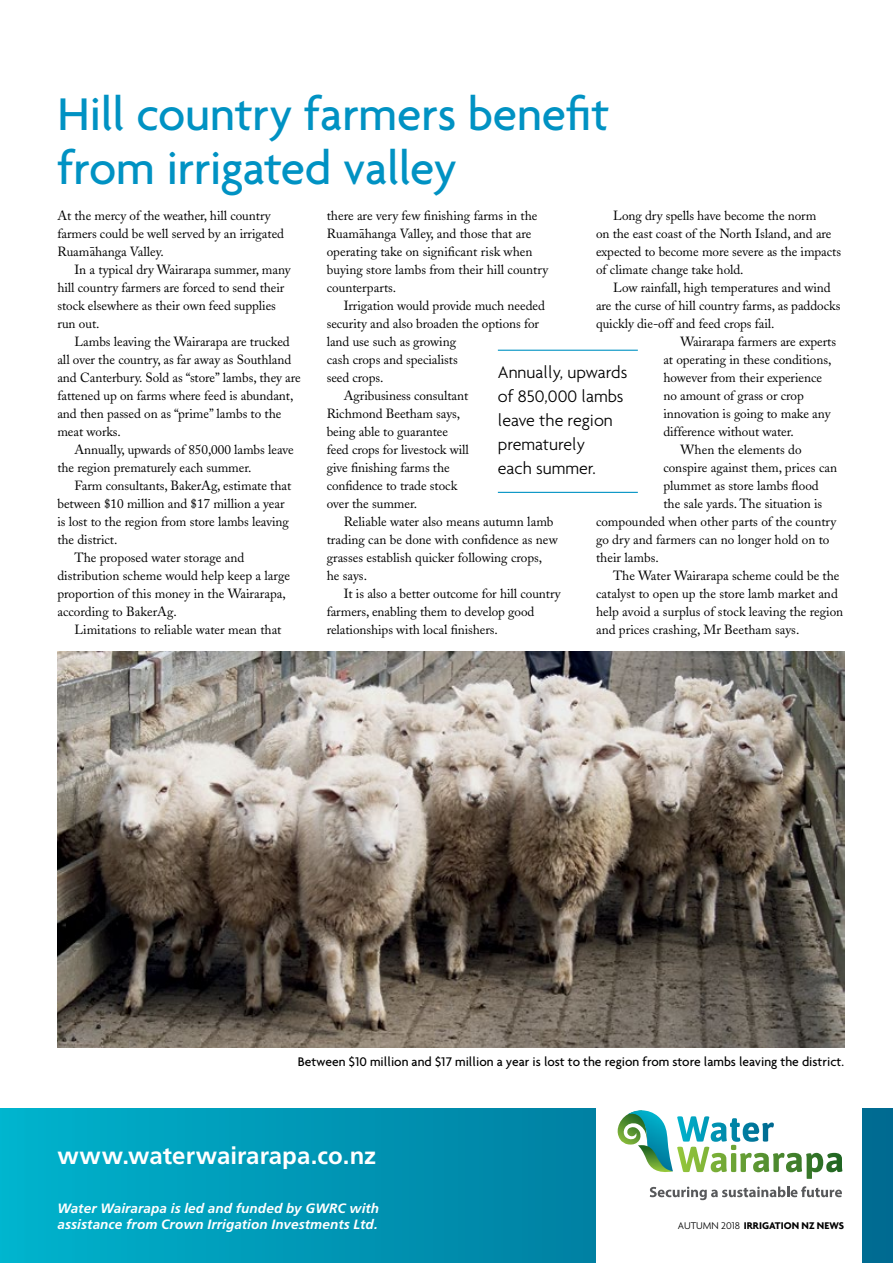
<style>
.page{position:relative;width:893px;height:1263px;background:#fff}
.page>*{position:absolute;margin:0;border:0;box-sizing:border-box;transform-origin:0 0}
.t1{font:500 49.5px/54px "Agenda";letter-spacing:-.015em;color:#0092c3}
.t2{font:700 24px "Frutiger";letter-spacing:.005em;color:#fff}
.t3{font:300 18px/24px "Agenda";color:#000}
.t4{font:500 13.5px "Agenda";color:#000}
.t5{font:italic 700 13.5px/16.2px "Frutiger";letter-spacing:.01em;color:#fff}
.t6{font:13.2px/18px "Adobe Caslon";letter-spacing:-.005em;color:#000}
.t7{font:700 10.5px "Agenda";color:#000}
.s1{font-weight:300}
</style>
<div class="page">
<img style="left:1px;top:1109px;width:892px;height:154px">
<hr style="left:0;top:1109px;width:1px;height:154px;background:#00808d">
<div style="left:596px;top:1097px;width:265px;height:166px;background:#fff"></div>
<img style="left:617px;top:1114px;width:11px;height:31px">
<img style="left:628px;top:1110px;width:40px;height:35px">
<img style="left:638px;top:1145px;width:35px;height:27px">
<img style="left:677px;top:1145px;width:165px;height:34px">
<img style="left:677px;top:1116px;width:97px;height:26px">
<svg style="left:650px;top:1186px;width:192px;height:14px"></svg>
<hr style="left:498px;top:350px;width:140px;height:1px;background:#0092c3">
<hr style="left:498px;top:492px;width:140px;height:1px;background:#0092c3">
<img style="left:57px;top:652px;width:787px;height:396px">
<h1 class="t1" style="left:57px;top:85px;width:553px">Hill country farmers benefit from irrigated valley</h1>
<p class="t6" style="left:57px;top:206px;width:228px">At the mercy of the weather, hill country farmers could be well served by an irrigated<br>Ruam-ahanga Valley.</p>
<p class="t6" style="left:57px;top:260px;width:235px;text-indent:17px">In a typical dry Wairarapa summer, many hill country farmers are forced to send their stock elsewhere as their own feed supplies run out.</p>
<p class="t6" style="left:57px;top:332px;width:245px;text-indent:17px">Lambs leaving the Wairarapa are trucked all over the country, as far away as Southland and Canterbury. Sold as “store” lambs, they are fattened up on farms where feed is abundant, and then passed on as “prime” lambs to the meat works.</p>
<p class="t6" style="left:57px;top:440px;width:238px;text-indent:17px">Annually, upwards of 850,000 lambs leave the region prematurely each summer.</p>
<p class="t6" style="left:74px;top:476px;width:218px">Farm consultants, BakerAg, estimate that</p>
<p class="t6" style="left:57px;top:494px;width:229px">between $10 million and $17 million a year</p>
<p class="t6" style="left:57px;top:512px;width:233px">is lost to the region from store lambs leaving</p>
<p class="t6" style="left:57px;top:530px;width:61px">the district.</p>
<p class="t6" style="left:74px;top:548px;width:172px">The proposed water storage and</p>
<p class="t6" style="left:57px;top:566px;width:234px">distribution scheme would help keep a large</p>
<p class="t6" style="left:57px;top:584px;width:230px">proportion of this money in the Wairarapa,</p>
<p class="t6" style="left:57px;top:602px;width:121px">according to BakerAg.</p>
<p class="t6" style="left:74px;top:620px;width:209px">Limitations to reliable water mean that</p>
<p class="t6" style="left:327px;top:206px;width:223px">there are very few finishing farms in the Ruam‑ahanga Valley, and those that are operating take on significant risk when buying store lambs from their hill country counterparts.</p>
<p class="t6" style="left:344px;top:296px;width:203px">Irrigation would provide much needed</p>
<p class="t6" style="left:327px;top:314px;width:214px">security and also broaden the options for</p>
<p class="t6" style="left:327px;top:332px;width:131px">land use such as growing</p>
<p class="t6" style="left:327px;top:350px;width:133px">cash crops and specialists</p>
<p class="t6" style="left:327px;top:368px;width:58px">seed crops.</p>
<p class="t6" style="left:344px;top:386px;width:126px">Agribusiness consultant</p>
<p class="t6" style="left:327px;top:404px;width:135px">Richmond Beetham says,</p>
<p class="t6" style="left:327px;top:422px;width:123px">being able to guarantee</p>
<p class="t6" style="left:327px;top:440px;width:144px">feed crops for livestock will</p>
<p class="t6" style="left:327px;top:458px;width:125px">give finishing farms the</p>
<p class="t6" style="left:327px;top:476px;width:132px">confidence to trade stock</p>
<p class="t6" style="left:327px;top:494px;width:92px">over the summer.</p>
<p class="t6" style="left:344px;top:512px;width:211px">Reliable water also means autumn lamb</p>
<p class="t6" style="left:327px;top:530px;width:233px">trading can be done with confidence as new</p>
<p class="t6" style="left:327px;top:548px;width:217px">grasses establish quicker following crops,</p>
<p class="t6" style="left:327px;top:566px;width:42px">he says.</p>
<p class="t6" style="left:344px;top:584px;width:218px">It is also a better outcome for hill country</p>
<p class="t6" style="left:327px;top:602px;width:209px">farmers, enabling them to develop good</p>
<p class="t6" style="left:327px;top:620px;width:173px">relationships with local finishers.</p>
<p class="t6" style="left:596px;top:206px;width:247px;text-indent:17px">Long dry spells have become the norm<br>on the east coast of the North Island, and are expected to become more severe as the impacts of climate change take hold.</p>
<p class="t6" style="left:613px;top:278px;width:219px">Low rainfall, high temperatures and wind</p>
<p class="t6" style="left:596px;top:296px;width:246px">are the curse of hill country farms, as paddocks</p>
<p class="t6" style="left:596px;top:314px;width:180px">quickly die-off and feed crops fail.</p>
<p class="t6" style="left:680px;top:332px;width:157px">Wairarapa farmers are experts</p>
<p class="t6" style="left:663px;top:350px;width:169px">at operating in these conditions,</p>
<p class="t6" style="left:663px;top:369px;width:160px">however from their experience</p>
<p class="t6" style="left:663px;top:387px;width:142px">no amount of grass or crop</p>
<p class="t6" style="left:663px;top:405px;width:169px">innovation is going to make any</p>
<p class="t6" style="left:663px;top:423px;width:132px">difference without water.</p>
<p class="t6" style="left:680px;top:441px;width:123px">When the elements do</p>
<p class="t6" style="left:663px;top:459px;width:175px">conspire against them, prices can</p>
<p class="t6" style="left:663px;top:477px;width:157px">plummet as store lambs flood</p>
<p class="t6" style="left:663px;top:495px;width:160px">the sale yards. The situation is</p>
<p class="t6" style="left:596px;top:513px;width:242px">compounded when other parts of the country</p>
<p class="t6" style="left:596px;top:531px;width:235px">go dry and farmers can no longer hold on to</p>
<p class="t6" style="left:596px;top:549px;width:64px">their lambs.</p>
<p class="t6" style="left:613px;top:567px;width:228px">The Water Wairarapa scheme could be the</p>
<p class="t6" style="left:596px;top:585px;width:243px">catalyst to open up the store lamb market and</p>
<p class="t6" style="left:596px;top:603px;width:249px">help avoid a surplus of stock leaving the region</p>
<p class="t6" style="left:596px;top:621px;width:205px">and prices crashing, Mr Beetham says.</p>
<h3 class="t3" style="left:498px;top:360px;width:131px">Annually, upwards of 850,000 lambs leave the region prematurely<br>each summer.</h3>
<p class="t4" style="left:298px;top:1053px;width:548px">Between $10 million and $17 million a year is lost to the region from store lambs leaving the district.</p>
<h2 class="t2" style="left:57px;top:1141px;width:320px">www.waterwairarapa.co.nz</h2>
<p class="t5" style="left:57px;top:1200px;width:323px">Water Wairarapa is led and funded by GWRC with assistance from Crown Irrigation Investments Ltd.</p>
<p class="t7" style="left:678px;top:1219px;width:168px"><span class="s1">AUTUMN 2018</span> IRRIGATION NZ NEWS</p>
</div>
